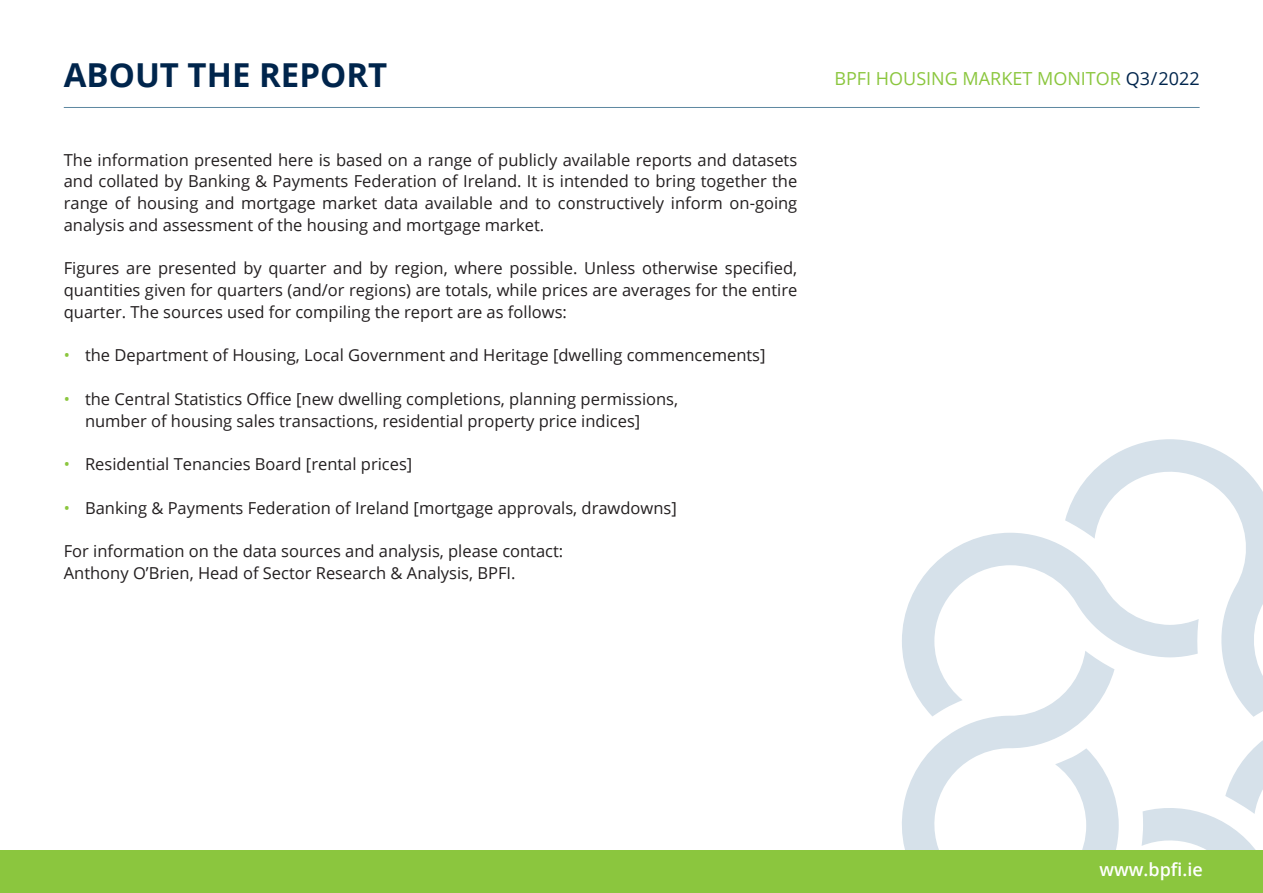
<style>
.page{position:relative;width:1263px;height:893px;background:#fff}
.page>*{position:absolute;margin:0;border:0;box-sizing:border-box;transform-origin:0 0}
.t1{font:700 33px "Open Sans";color:#00254c}
.t2{font:18px "Open Sans";color:#8bc63e}
.t3{font:600 18px "Open Sans";color:#fff}
.t4{font:16.5px/21.8px "Open Sans";color:#231f20;text-align:justify}
.s1{color:#8bc63e}
.s2{color:#00254c}
</style>
<div class="page">
<svg style="left:1065px;top:439px;width:198px;height:94px"></svg>
<svg style="left:902px;top:533px;width:361px;height:317px"></svg>
<div style="left:0;top:850px;width:1263px;height:43px;background:#8bc63e"></div>
<hr style="left:64px;top:107px;width:1135px;height:1px;background:#5c87a1">
<p class="t1" style="left:64px;top:51px;width:325px">ABOUT THE REPORT</p>
<p class="t4" style="left:64px;top:148px;width:735px">The information presented here is based on a range of publicly available reports and datasets and collated by Banking &amp; Payments Federation of Ireland. It is intended to bring together the range of housing and mortgage market data available and to constructively inform on-going analysis and assessment of the housing and mortgage market.</p>
<p class="t4" style="left:64px;top:257px;width:735px">Figures are presented by quarter and by region, where possible. Unless otherwise specified, quantities given for quarters (and/or regions) are totals, while prices are averages for the entire quarter. The sources used for compiling the report are as follows:</p>
<p class="t4" style="left:64px;top:344px;width:703px"><span class="s1">•</span> the Department of Housing, Local Government and Heritage [dwelling commencements]</p>
<p class="t4" style="left:64px;top:388px;width:616px"><span class="s1">•</span> the Central Statistics Office [new dwelling completions, planning permissions,</p>
<p class="t4" style="left:85px;top:409px;width:557px">number of housing sales transactions, residential property price indices]</p>
<p class="t4" style="left:64px;top:453px;width:350px"><span class="s1">•</span> Residential Tenancies Board [rental prices]</p>
<p class="t4" style="left:64px;top:496px;width:614px"><span class="s1">•</span> Banking &amp; Payments Federation of Ireland [mortgage approvals, drawdowns]</p>
<p class="t4" style="left:64px;top:540px;width:501px">For information on the data sources and analysis, please contact:</p>
<p class="t4" style="left:64px;top:562px;width:453px">Anthony O’Brien, Head of Sector Research &amp; Analysis, BPFI.</p>
<p class="t2" style="left:834px;top:66px;width:367px">BPFI HOUSING MARKET MONITOR <span class="s2">Q3/2022</span></p>
<p class="t3" style="left:1099px;top:857px;width:105px">www.bpfi.ie</p>
</div>
